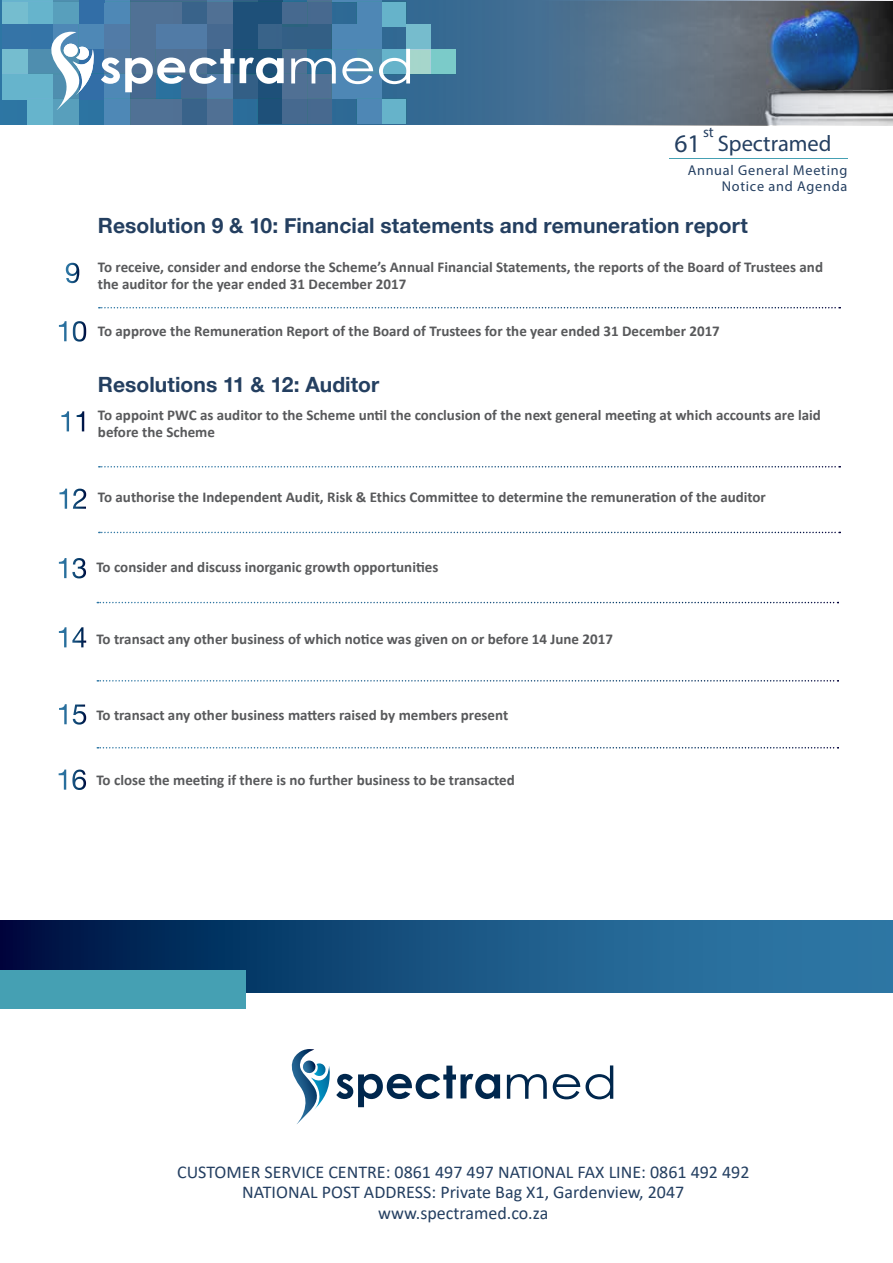
<style>
.page{position:relative;width:893px;height:1263px;background:#fff}
.page>*{position:absolute;margin:0;border:0;box-sizing:border-box;transform-origin:0 0}
.t1{font:22.5px "Myriad Pro";color:#243f61}
.t2{font:700 21px "Helvetica Neue";letter-spacing:.005em;color:#243f60}
.t3{font:18px/20.7px "Calibri";color:#243f61;text-align:center}
.t4{font:700 15px/17.2px "Calibri";color:#58595b}
.t5{font:14.85px "Myriad Pro";color:#243f61}
.t6{font:14.25px/16.4px "Myriad Pro";letter-spacing:.05em;color:#243f61;text-align:right}
.s1{font-size:25.5px}
</style>
<div class="page">
<svg style="left:99px;top:466px;width:741px;height:1px"></svg>
<svg style="left:99px;top:532px;width:741px;height:1px"></svg>
<svg style="left:59px;top:321px;width:27px;height:21px"></svg>
<svg style="left:61px;top:411px;width:23px;height:20px"></svg>
<svg style="left:59px;top:489px;width:27px;height:20px"></svg>
<svg style="left:59px;top:558px;width:27px;height:20px"></svg>
<svg style="left:59px;top:627px;width:27px;height:20px"></svg>
<svg style="left:99px;top:307px;width:741px;height:1px"></svg>
<svg style="left:0;top:0;width:890px;height:124px;background:#3a6d94"></svg>
<img style="left:541px;top:1px;width:352px;height:124px">
<img style="left:772px;top:10px;width:88px;height:81px">
<div style="left:406px;top:49px;width:25px;height:25px;background:#a6d6cb"></div>
<div style="left:431px;top:49px;width:25px;height:25px;background:#7bcbc9"></div>
<div style="left:282px;top:49px;width:25px;height:25px;background:#507094"></div>
<div style="left:258px;top:74px;width:24px;height:25px;background:#1e5079"></div>
<div style="left:307px;top:74px;width:25px;height:25px;background:#507094"></div>
<div style="left:357px;top:74px;width:24px;height:25px;background:#4e87b5"></div>
<div style="left:258px;top:99px;width:24px;height:24px;background:#1e5079"></div>
<div style="left:307px;top:99px;width:25px;height:24px;background:#47698f"></div>
<div style="left:381px;top:99px;width:25px;height:24px;background:#66b3ca"></div>
<div style="left:357px;top:99px;width:24px;height:24px;background:#4e87b5"></div>
<div style="left:233px;top:74px;width:25px;height:25px;background:#335f86"></div>
<div style="left:282px;top:99px;width:25px;height:24px;background:#46698f"></div>
<div style="left:332px;top:74px;width:25px;height:25px;background:#4e87b5"></div>
<div style="left:282px;top:74px;width:25px;height:25px;background:#507094"></div>
<hr style="left:258px;top:0;width:24px;height:2px;background:#00aeef">
<hr style="left:307px;top:0;width:25px;height:2px;background:#00aeef">
<hr style="left:357px;top:0;width:24px;height:2px;background:#00aeef">
<div style="left:258px;top:2px;width:24px;height:25px;background:#1e5079"></div>
<div style="left:307px;top:2px;width:25px;height:25px;background:#47698f"></div>
<div style="left:381px;top:2px;width:25px;height:25px;background:#66b3ca"></div>
<div style="left:357px;top:2px;width:24px;height:25px;background:#4e87b5"></div>
<div style="left:406px;top:25px;width:25px;height:24px;background:#76bccd"></div>
<div style="left:258px;top:25px;width:24px;height:24px;background:#396389"></div>
<div style="left:282px;top:25px;width:25px;height:24px;background:#335f85"></div>
<div style="left:307px;top:25px;width:25px;height:24px;background:#335f85"></div>
<div style="left:357px;top:25px;width:24px;height:24px;background:#4e87b5"></div>
<div style="left:332px;top:25px;width:25px;height:24px;background:#4e87b5"></div>
<hr style="left:233px;top:0;width:25px;height:2px;background:#00aeef">
<div style="left:233px;top:2px;width:25px;height:25px;background:#1e5079"></div>
<div style="left:233px;top:25px;width:25px;height:24px;background:#1e5079"></div>
<svg style="left:282px;top:2px;width:25px;height:23px"></svg>
<hr style="left:332px;top:0;width:25px;height:2px;background:#00aeef">
<hr style="left:28px;top:0;width:25px;height:3px;background:#00aeef">
<hr style="left:2px;top:0;width:26px;height:3px;background:#00aeef">
<hr style="left:181px;top:0;width:26px;height:3px;background:#00aeef">
<hr style="left:156px;top:0;width:25px;height:3px;background:#00aeef">
<hr style="left:130px;top:0;width:26px;height:3px;background:#00aeef">
<hr style="left:53px;top:0;width:26px;height:3px;background:#00aeef">
<hr style="left:105px;top:0;width:25px;height:3px;background:#00aeef">
<div style="left:28px;top:2px;width:25px;height:26px;background:#66b4cc"></div>
<div style="left:2px;top:2px;width:26px;height:26px;background:#75bdcf"></div>
<div style="left:181px;top:2px;width:26px;height:26px;background:#39638a"></div>
<div style="left:156px;top:2px;width:25px;height:26px;background:#507195"></div>
<div style="left:130px;top:2px;width:26px;height:26px;background:#507195"></div>
<div style="left:53px;top:2px;width:26px;height:26px;background:#589fbc"></div>
<div style="left:79px;top:2px;width:26px;height:26px;background:#326ea7"></div>
<div style="left:105px;top:2px;width:25px;height:26px;background:#4e88b6"></div>
<hr style="left:207px;top:0;width:26px;height:3px;background:#00aeef">
<div style="left:207px;top:2px;width:26px;height:26px;background:#507094"></div>
<div style="left:28px;top:25px;width:25px;height:25px;background:#3474a7"></div>
<div style="left:2px;top:25px;width:26px;height:25px;background:#3574a7"></div>
<div style="left:181px;top:25px;width:26px;height:25px;background:#517ba6"></div>
<div style="left:156px;top:25px;width:25px;height:25px;background:#517ba6"></div>
<div style="left:130px;top:25px;width:26px;height:25px;background:#507195"></div>
<div style="left:53px;top:25px;width:26px;height:25px;background:#4e88b6"></div>
<div style="left:79px;top:25px;width:26px;height:25px;background:#4e88b6"></div>
<div style="left:105px;top:25px;width:25px;height:25px;background:#517ba7"></div>
<div style="left:28px;top:49px;width:25px;height:26px;background:#4f8eaf"></div>
<div style="left:2px;top:49px;width:26px;height:26px;background:#75bdcf"></div>
<div style="left:79px;top:49px;width:26px;height:26px;background:#326ea7"></div>
<div style="left:28px;top:74px;width:25px;height:25px;background:#66b4cc"></div>
<div style="left:2px;top:74px;width:26px;height:25px;background:#66b4cc"></div>
<div style="left:181px;top:74px;width:26px;height:25px;background:#466990"></div>
<div style="left:130px;top:74px;width:26px;height:25px;background:#466990"></div>
<div style="left:79px;top:74px;width:26px;height:25px;background:#326ea7"></div>
<div style="left:105px;top:74px;width:25px;height:25px;background:#4e88b6"></div>
<div style="left:28px;top:99px;width:25px;height:25px;background:#66b4cc"></div>
<div style="left:181px;top:99px;width:26px;height:25px;background:#39638a"></div>
<div style="left:156px;top:99px;width:25px;height:25px;background:#507195"></div>
<div style="left:130px;top:99px;width:26px;height:25px;background:#507195"></div>
<div style="left:53px;top:99px;width:26px;height:25px;background:#589fbc"></div>
<hr style="left:79px;top:0;width:26px;height:3px;background:#00aeef">
<div style="left:105px;top:99px;width:25px;height:25px;background:#4e88b6"></div>
<div style="left:207px;top:25px;width:26px;height:25px;background:#466990"></div>
<div style="left:207px;top:74px;width:26px;height:25px;background:#517ba6"></div>
<div style="left:207px;top:99px;width:26px;height:25px;background:#507094"></div>
<svg style="left:51px;top:32px;width:44px;height:87px"></svg>
<svg style="left:291px;top:49px;width:119px;height:35px"></svg>
<svg style="left:101px;top:49px;width:183px;height:43px"></svg>
<svg style="left:66px;top:263px;width:13px;height:20px"></svg>
<svg style="left:97px;top:602px;width:741px;height:1px"></svg>
<svg style="left:97px;top:680px;width:741px;height:1px"></svg>
<svg style="left:97px;top:747px;width:741px;height:1px"></svg>
<svg style="left:59px;top:769px;width:27px;height:21px"></svg>
<svg style="left:59px;top:704px;width:27px;height:21px"></svg>
<svg style="left:507px;top:1065px;width:106px;height:34px"></svg>
<svg style="left:291px;top:1049px;width:209px;height:75px"></svg>
<svg style="left:0;top:921px;width:893px;height:71px;background:#185280"></svg>
<div style="left:0;top:971px;width:245px;height:38px;background:#45a0b3"></div>
<hr style="left:669px;top:158px;width:178px;height:1px;background:#45a0b3">
<p class="t5" style="left:703px;top:123px;width:12px">st</p>
<p class="t6" style="left:688px;top:162px;width:161px">Annual General Meeting<br>Notice and Agenda</p>
<h1 class="t1" style="left:675px;top:130px;width:159px"><span class="s1">61</span> Spectramed</h1>
<h2 class="t2" style="left:98px;top:209px;width:651px">Resolution 9 &amp; 10: Financial statements and remuneration report</h2>
<p class="t4" style="left:98px;top:258px;width:727px">To receive, consider and endorse the Scheme’s Annual Financial Statements, the reports of the Board of Trustees and the auditor for the year ended 31 December 2017</p>
<p class="t4" style="left:98px;top:322px;width:623px">To approve the Remuneration Report of the Board of Trustees for the year ended 31 December 2017</p>
<h2 class="t2" style="left:98px;top:368px;width:283px">Resolutions 11 &amp; 12: Auditor</h2>
<p class="t4" style="left:98px;top:406px;width:724px">To appoint PWC as auditor to the Scheme until the conclusion of the next general meeting at which accounts are laid before the Scheme</p>
<p class="t4" style="left:98px;top:488px;width:669px">To authorise the Independent Audit, Risk &amp; Ethics Committee to determine the remuneration of the auditor</p>
<p class="t4" style="left:96px;top:558px;width:343px">To consider and discuss inorganic growth opportunities</p>
<p class="t4" style="left:96px;top:631px;width:518px">To transact any other business of which notice was given on or before 14 June 2017</p>
<p class="t4" style="left:96px;top:706px;width:413px">To transact any other business matters raised by members present</p>
<p class="t4" style="left:96px;top:771px;width:420px">To close the meeting if there is no further business to be transacted</p>
<p class="t3" style="left:177px;top:1161px;width:574px">CUSTOMER SERVICE CENTRE: 0861 497 497 NATIONAL FAX LINE: 0861 492 492<br>NATIONAL POST ADDRESS: Private Bag X1, Gardenview, 2047 www.spectramed.co.za</p>
</div>
